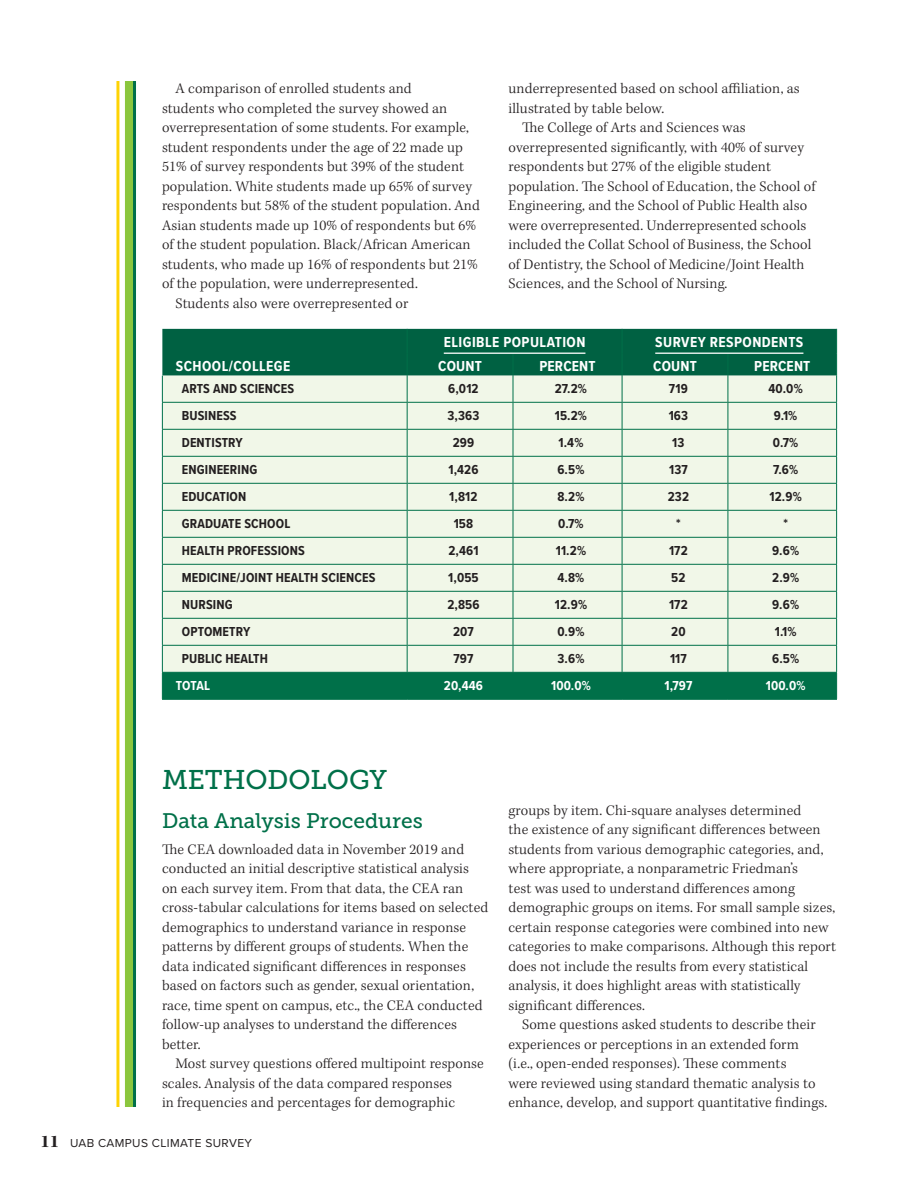
<style>
.page{position:relative;width:918px;height:1188px;background:#fff}
.page>*{position:absolute;margin:0;border:0;box-sizing:border-box;transform-origin:0 0}
.t1{font:27px "Museo Slab 500";color:#007049}
.t2{font:21px "Museo Slab 500";color:#007049}
.TXT{font:300 15px/19.5px "Kepler Std";letter-spacing:.01em;color:#231f20}
.TXF{font:300 15px/19.5px "Kepler Std";letter-spacing:.01em;color:#231f20}
.TXT-2{font:700 15px "Proxima Nova Cond";letter-spacing:.03em;color:#fff}
.TXT-3{font:700 15px "Proxima Nova Cond";letter-spacing:.01em;color:#fff}
.TXT-4{font:700 13.5px "Proxima Nova Cond";letter-spacing:.01em;color:#231f20}
.TXT-5{font:700 13.5px "Proxima Nova Cond";letter-spacing:.01em;color:#fff}
.t3{font:12px "Proxima Nova";letter-spacing:.03em;color:#231f20}
.s1{font-family:"Kepler Std";font-weight:700;font-size:18px}
</style>
<div class="page">
<hr style="left:116px;top:81px;width:3px;height:1026px;background:#fed304">
<div style="left:125px;top:81px;width:9px;height:1026px;background:#8bc63e"></div>
<hr style="left:133px;top:81px;width:3px;height:1026px;background:#007049">
<hr style="left:162px;top:699px;width:245px;height:1px;background:#007049">
<hr style="left:407px;top:699px;width:106px;height:1px;background:#007049">
<hr style="left:513px;top:699px;width:109px;height:1px;background:#007049">
<hr style="left:622px;top:699px;width:106px;height:1px;background:#007049">
<hr style="left:728px;top:699px;width:109px;height:1px;background:#007049">
<svg style="left:162px;top:329px;width:675px;height:370px;background:#b9d5c2"></svg>
<hr style="left:444px;top:353px;width:141px;height:1px;background:#fff">
<hr style="left:655px;top:353px;width:148px;height:1px;background:#fff">
<p class="TXT" style="left:162px;top:79px;width:319px;text-indent:14px">A comparison of enrolled students and<br>students who completed the survey showed an overrepresentation of some students. For example, student respondents under the age of 22 made up 51% of survey respondents but 39% of the student population. White students made up 65% of survey respondents but 58% of the student population. And Asian students made up 10% of respondents but 6% of the student population. Black/African American students, who made up 16% of respondents but 21% of the population, were underrepresented.</p>
<p class="TXT" style="left:176px;top:294px;width:234px">Students also were overrepresented or</p>
<p class="TXT" style="left:508px;top:79px;width:293px">underrepresented based on school affiliation, as illustrated by table below.</p>
<p class="TXT" style="left:508px;top:118px;width:308px;text-indent:14px">The College of Arts and Sciences was overrepresented significantly, with 40% of survey respondents but 27% of the eligible student population. The School of Education, the School of Engineering, and the School of Public Health also were overrepresented. Underrepresented schools included the Collat School of Business, the School of Dentistry, the School of Medicine/Joint Health Sciences, and the School of Nursing.</p>
<p class="TXT-2" style="left:444px;top:331px;width:143px">ELIGIBLE POPULATION</p>
<p class="TXT-2" style="left:655px;top:331px;width:150px">SURVEY RESPONDENTS</p>
<p class="TXT-2" style="left:176px;top:355px;width:116px">SCHOOL/COLLEGE</p>
<p class="TXT-2" style="left:438px;top:355px;width:45px">COUNT</p>
<p class="TXT-3" style="left:539px;top:355px;width:58px">PERCENT</p>
<p class="TXT-2" style="left:653px;top:355px;width:45px">COUNT</p>
<p class="TXT-3" style="left:754px;top:355px;width:58px">PERCENT</p>
<p class="TXT-4" style="left:182px;top:379px;width:114px">ARTS AND SCIENCES</p>
<p class="TXT-4" style="left:448px;top:379px;width:32px">6,012</p>
<p class="TXT-4" style="left:555px;top:379px;width:34px">27.2%</p>
<p class="TXT-4" style="left:669px;top:379px;width:20px">719</p>
<p class="TXT-4" style="left:769px;top:379px;width:36px">40.0%</p>
<p class="TXT-4" style="left:182px;top:406px;width:56px">BUSINESS</p>
<p class="TXT-4" style="left:448px;top:406px;width:33px">3,363</p>
<p class="TXT-4" style="left:555px;top:406px;width:34px">15.2%</p>
<p class="TXT-4" style="left:669px;top:406px;width:21px">163</p>
<p class="TXT-4" style="left:774px;top:406px;width:25px">9.1%</p>
<p class="TXT-4" style="left:182px;top:433px;width:63px">DENTISTRY</p>
<p class="TXT-4" style="left:453px;top:433px;width:23px">299</p>
<p class="TXT-4" style="left:558px;top:433px;width:26px">1.4%</p>
<p class="TXT-4" style="left:672px;top:433px;width:14px">13</p>
<p class="TXT-4" style="left:773px;top:433px;width:27px">0.7%</p>
<p class="TXT-4" style="left:182px;top:460px;width:77px">ENGINEERING</p>
<p class="TXT-4" style="left:448px;top:460px;width:32px">1,426</p>
<p class="TXT-4" style="left:557px;top:460px;width:29px">6.5%</p>
<p class="TXT-4" style="left:669px;top:460px;width:20px">137</p>
<p class="TXT-4" style="left:773px;top:460px;width:27px">7.6%</p>
<p class="TXT-4" style="left:182px;top:487px;width:66px">EDUCATION</p>
<p class="TXT-4" style="left:449px;top:487px;width:30px">1,812</p>
<p class="TXT-4" style="left:557px;top:487px;width:28px">8.2%</p>
<p class="TXT-4" style="left:668px;top:487px;width:23px">232</p>
<p class="TXT-4" style="left:770px;top:487px;width:34px">12.9%</p>
<p class="TXT-4" style="left:182px;top:514px;width:110px">GRADUATE SCHOOL</p>
<p class="TXT-4" style="left:454px;top:514px;width:21px">158</p>
<p class="TXT-4" style="left:558px;top:514px;width:27px">0.7%</p>
<p class="TXT-4" style="left:676px;top:514px;width:6px">*</p>
<p class="TXT-4" style="left:783px;top:514px;width:6px">*</p>
<p class="TXT-4" style="left:182px;top:541px;width:124px">HEALTH PROFESSIONS</p>
<p class="TXT-4" style="left:448px;top:541px;width:32px">2,461</p>
<p class="TXT-4" style="left:556px;top:541px;width:32px">11.2%</p>
<p class="TXT-4" style="left:669px;top:541px;width:20px">172</p>
<p class="TXT-4" style="left:772px;top:541px;width:28px">9.6%</p>
<p class="TXT-4" style="left:182px;top:568px;width:195px">MEDICINE/JOINT HEALTH SCIENCES</p>
<p class="TXT-4" style="left:448px;top:568px;width:32px">1,055</p>
<p class="TXT-4" style="left:558px;top:568px;width:28px">4.8%</p>
<p class="TXT-4" style="left:671px;top:568px;width:16px">52</p>
<p class="TXT-4" style="left:772px;top:568px;width:28px">2.9%</p>
<p class="TXT-4" style="left:182px;top:595px;width:52px">NURSING</p>
<p class="TXT-4" style="left:447px;top:595px;width:34px">2,856</p>
<p class="TXT-4" style="left:555px;top:595px;width:34px">12.9%</p>
<p class="TXT-4" style="left:669px;top:595px;width:20px">172</p>
<p class="TXT-4" style="left:772px;top:595px;width:28px">9.6%</p>
<p class="TXT-4" style="left:182px;top:622px;width:70px">OPTOMETRY</p>
<p class="TXT-4" style="left:453px;top:622px;width:22px">207</p>
<p class="TXT-4" style="left:557px;top:622px;width:28px">0.9%</p>
<p class="TXT-4" style="left:671px;top:622px;width:16px">20</p>
<p class="TXT-4" style="left:775px;top:622px;width:23px">1.1%</p>
<p class="TXT-4" style="left:182px;top:649px;width:88px">PUBLIC HEALTH</p>
<p class="TXT-4" style="left:454px;top:649px;width:21px">797</p>
<p class="TXT-4" style="left:558px;top:649px;width:28px">3.6%</p>
<p class="TXT-4" style="left:670px;top:649px;width:18px">117</p>
<p class="TXT-4" style="left:772px;top:649px;width:29px">6.5%</p>
<p class="TXT-5" style="left:176px;top:676px;width:36px">TOTAL</p>
<p class="TXT-5" style="left:444px;top:676px;width:41px">20,446</p>
<p class="TXT-5" style="left:551px;top:676px;width:41px">100.0%</p>
<p class="TXT-5" style="left:664px;top:676px;width:30px">1,797</p>
<p class="TXT-5" style="left:766px;top:676px;width:41px">100.0%</p>
<h1 class="t1" style="left:162px;top:765px;width:227px">METHODOLOGY</h1>
<h2 class="t2" style="left:162px;top:809px;width:262px">Data Analysis Procedures</h2>
<p class="TXF" style="left:162px;top:840px;width:328px">The CEA downloaded data in November 2019 and conducted an initial descriptive statistical analysis on each survey item. From that data, the CEA ran cross-tabular calculations for items based on selected demographics to understand variance in response patterns by different groups of students. When the data indicated significant differences in responses based on factors such as gender, sexual orientation, race, time spent on campus, etc., the CEA conducted follow-up analyses to understand the differences better.</p>
<p class="TXT" style="left:162px;top:1054px;width:323px;text-indent:14px">Most survey questions offered multipoint response scales. Analysis of the data compared responses<br>in frequencies and percentages for demographic</p>
<p class="t3" style="left:40px;top:1134px;width:213px"><span class="s1">11</span> UAB CAMPUS CLIMATE SURVEY</p>
<p class="TXT" style="left:508px;top:801px;width:329px">groups by item. Chi-square analyses determined<br>the existence of any significant differences between students from various demographic categories, and, where appropriate, a nonparametric Friedman’s<br>test was used to understand differences among demographic groups on items. For small sample sizes, certain response categories were combined into new categories to make comparisons. Although this report does not include the results from every statistical analysis, it does highlight areas with statistically significant differences.</p>
<p class="TXT" style="left:508px;top:1015px;width:320px;text-indent:14px">Some questions asked students to describe their experiences or perceptions in an extended form<br>(i.e., open-ended responses). These comments<br>were reviewed using standard thematic analysis to enhance, develop, and support quantitative findings.</p>
</div>
